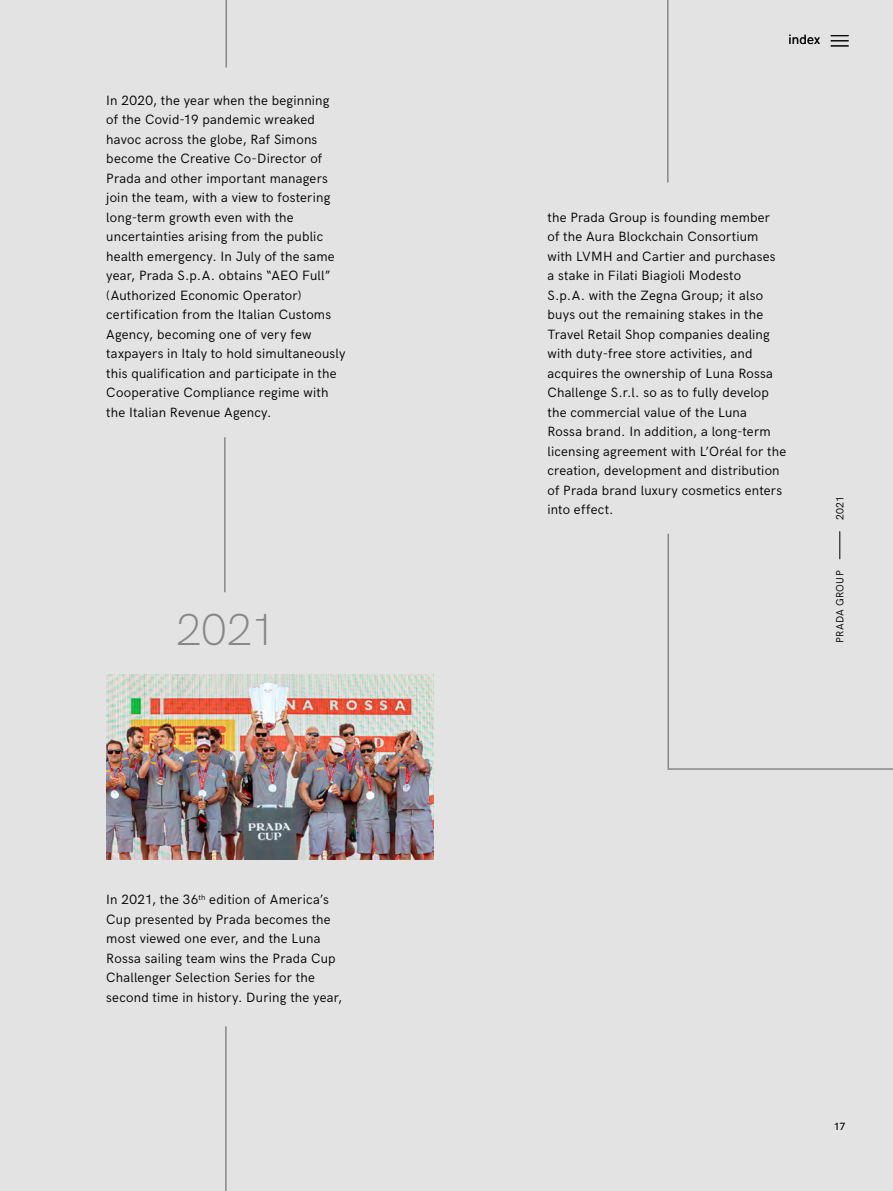
<style>
.page{position:relative;width:893px;height:1191px;background:#e3e3e3}
.page>*{position:absolute;margin:0;border:0;box-sizing:border-box;transform-origin:0 0}
.t1{font:45px "HK Grotesk Light Legacy";color:#878787}
.t2{font:13.5px/19.5px "HK Grotesk";letter-spacing:.015em;color:#000}
.t3{font:10.5px "HK Grotesk";letter-spacing:.025em;color:#000}
.t4{font:500 10.5px "HK Grotesk";color:#000}
</style>
<div class="page">
<hr style="left:226px;top:0;width:1px;height:67px;background:#878787">
<hr style="left:224px;top:437px;width:2px;height:155px;background:#878787">
<hr style="left:667px;top:0;width:2px;height:182px;background:#878787">
<hr style="left:225px;top:1026px;width:2px;height:165px;background:#878787">
<img style="left:106px;top:674px;width:328px;height:185px">
<svg style="left:667px;top:532px;width:226px;height:238px"></svg>
<svg style="left:839px;top:531px;width:1px;height:28px"></svg>
<svg style="left:831px;top:35px;width:17px;height:12px"></svg>
<p class="t2" style="left:106px;top:89px;width:241px">In 2020, the year when the beginning<br>of the Covid-19 pandemic wreaked havoc across the globe, Raf Simons become the Creative Co-Director of Prada and other important managers join the team, with a view to fostering long-term growth even with the uncertainties arising from the public health emergency. In July of the same year, Prada S.p.A. obtains “AEO Full” (Authorized Economic Operator) certification from the Italian Customs Agency, becoming one of very few taxpayers in Italy to hold simultaneously this qualification and participate in the Cooperative Compliance regime with the Italian Revenue Agency.</p>
<h1 class="t1" style="left:177px;top:596px;width:100px">2021</h1>
<p class="t2" style="left:106px;top:889px;width:237px">In 2021, the 36<sup>th</sup> edition of America’s Cup presented by Prada becomes the most viewed one ever, and the Luna Rossa sailing team wins the Prada Cup Challenger Selection Series for the second time in history. During the year,</p>
<p class="t2" style="left:789px;top:29px;width:33px">index</p>
<p class="t2" style="left:547px;top:206px;width:240px">the Prada Group is founding member<br>of the Aura Blockchain Consortium with LVMH and Cartier and purchases<br>a stake in Filati Biagioli Modesto<br>S.p.A. with the Zegna Group; it also buys out the remaining stakes in the Travel Retail Shop companies dealing with duty-free store activities, and acquires the ownership of Luna Rossa Challenge S.r.l. so as to fully develop the commercial value of the Luna<br>Rossa brand. In addition, a long-term licensing agreement with L’Oréal for the creation, development and distribution of Prada brand luxury cosmetics enters into effect.</p>
<p class="t3" style="left:832px;top:520px;width:26px;rotate:-90deg">2021</p>
<p class="t3" style="left:832px;top:642px;width:74px;rotate:-90deg">PRADA GROUP</p>
<p class="t4" style="left:834px;top:1118px;width:13px">17</p>
</div>
